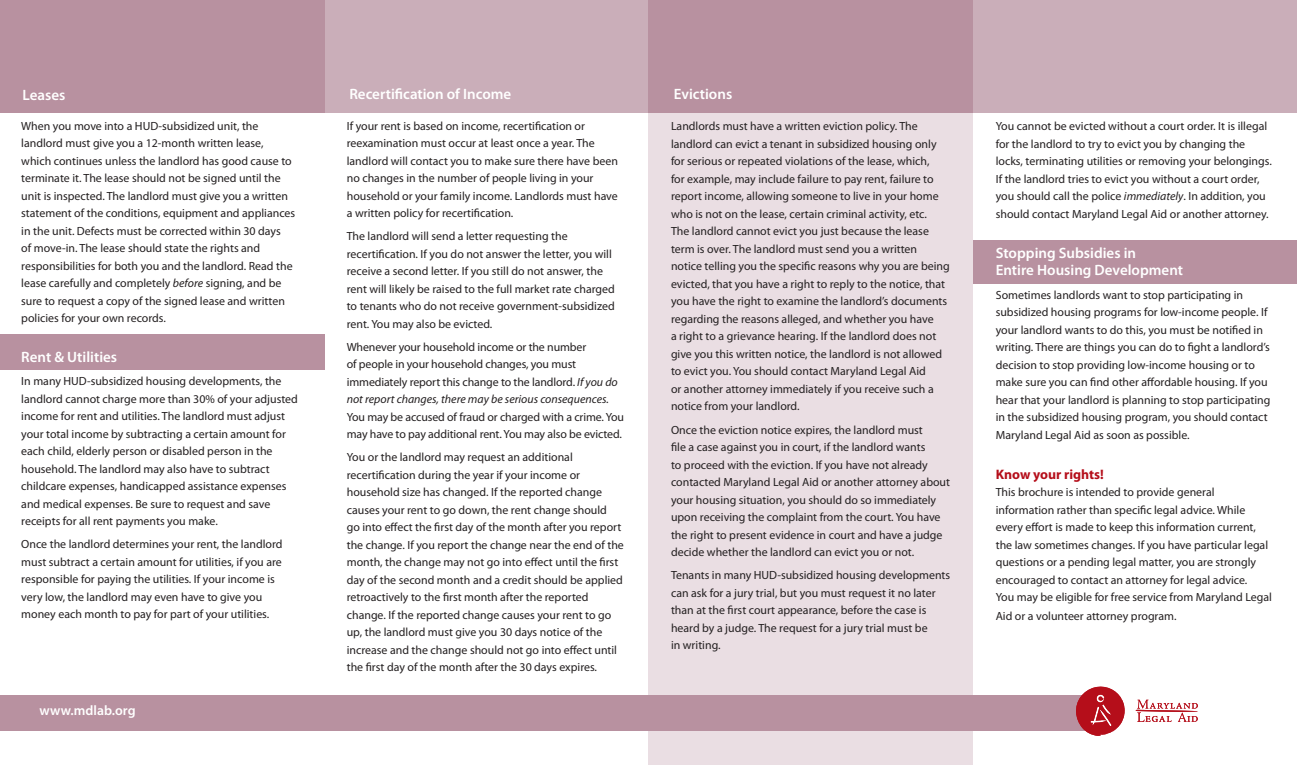
<style>
.page{position:relative;width:1297px;height:765px;background:#fff}
.page>*{position:absolute;margin:0;border:0;box-sizing:border-box;transform-origin:0 0}
.Panel_Heading_1{font:600 15px/17.5px "Myriad Pro";color:#fff}
.body_copy{font:700 13.75px "Myriad Pro";color:#b50e1a}
.head_1{font:600 13.75px "Myriad Pro";color:#fff}
.body_copy-2{font:11.88px/17.5px "Myriad Pro";color:#231f20}
.body_copy-12pt{font:11.88px/17.5px "Myriad Pro";color:#231f20}
.s1{font-style:italic}
</style>
<div class="page">
<div style="left:648px;top:0;width:324px;height:765px;background:#eadee3"></div>
<div style="left:973px;top:240px;width:323px;height:43px;background:#b891a0"></div>
<div style="left:0;top:334px;width:324px;height:36px;background:#b891a0"></div>
<div style="left:972px;top:0;width:324px;height:112px;background:#caaeb9"></div>
<div style="left:324px;top:0;width:324px;height:112px;background:#caaeb9"></div>
<div style="left:0;top:0;width:324px;height:112px;background:#b891a0"></div>
<div style="left:0;top:695px;width:1088px;height:36px;background:#b891a0"></div>
<div style="left:648px;top:0;width:324px;height:112px;background:#b891a0"></div>
<svg style="left:1076px;top:686px;width:48px;height:50px"></svg>
<svg style="left:1135px;top:700px;width:63px;height:22px"></svg>
<p class="Panel_Heading_1" style="left:22px;top:86px;width:44px">Leases</p>
<p class="body_copy-2" style="left:21px;top:117px;width:275px">When you move into a HUD-subsidized unit, the landlord must give you a 12-month written lease, which continues unless the landlord has good cause to terminate it. The lease should not be signed until the unit is inspected. The landlord must give you a written statement of the conditions, equipment and appliances in the unit. Defects must be corrected within 30 days<br>of move-in. The lease should state the rights and responsibilities for both you and the landlord. Read the lease carefully and completely <span class="s1">before</span> signing, and be sure to request a copy of the signed lease and written policies for your own records.</p>
<p class="Panel_Heading_1" style="left:21px;top:348px;width:97px">Rent &amp; Utilities</p>
<p class="body_copy-2" style="left:21px;top:372px;width:278px">In many HUD-subsidized housing developments, the landlord cannot charge more than 30% of your adjusted income for rent and utilities. The landlord must adjust your total income by subtracting a certain amount for each child, elderly person or disabled person in the household. The landlord may also have to subtract childcare expenses, handicapped assistance expenses and medical expenses. Be sure to request and save receipts for all rent payments you make.</p>
<p class="body_copy-2" style="left:21px;top:535px;width:263px">Once the landlord determines your rent, the landlord must subtract a certain amount for utilities, if you are responsible for paying the utilities. If your income is very low, the landlord may even have to give you money each month to pay for part of your utilities.</p>
<p class="head_1" style="left:39px;top:702px;width:98px">www.mdlab.org</p>
<p class="Panel_Heading_1" style="left:349px;top:85px;width:163px">Recertification of Income</p>
<p class="body_copy-2" style="left:347px;top:117px;width:272px">If your rent is based on income, recertification or reexamination must occur at least once a year. The landlord will contact you to make sure there have been no changes in the number of people living in your household or your family income. Landlords must have a written policy for recertification.</p>
<p class="body_copy-2" style="left:347px;top:227px;width:269px">The landlord will send a letter requesting the recertification. If you do not answer the letter, you will receive a second letter. If you still do not answer, the rent will likely be raised to the full market rate charged to tenants who do not receive government-subsidized rent. You may also be evicted.</p>
<p class="body_copy-2" style="left:347px;top:338px;width:279px">Whenever your household income or the number<br>of people in your household changes, you must immediately report this change to the landlord. <span class="s1">If you do not report changes, there may be serious consequences.<br></span>You may be accused of fraud or charged with a crime. You may have to pay additional rent. You may also be evicted.</p>
<p class="body_copy-2" style="left:347px;top:448px;width:278px">You or the landlord may request an additional recertification during the year if your income or household size has changed. If the reported change causes your rent to go down, the rent change should<br>go into effect the first day of the month after you report the change. If you report the change near the end of the month, the change may not go into effect until the first day of the second month and a credit should be applied retroactively to the first month after the reported change. If the reported change causes your rent to go up, the landlord must give you 30 days notice of the increase and the change should not go into effect until the first day of the month after the 30 days expires.</p>
<p class="Panel_Heading_1" style="left:673px;top:85px;width:60px">Evictions</p>
<p class="body_copy-2" style="left:671px;top:117px;width:280px">Landlords must have a written eviction policy. The landlord can evict a tenant in subsidized housing only for serious or repeated violations of the lease, which,<br>for example, may include failure to pay rent, failure to report income, allowing someone to live in your home who is not on the lease, certain criminal activity, etc.<br>The landlord cannot evict you just because the lease term is over. The landlord must send you a written notice telling you the specific reasons why you are being evicted, that you have a right to reply to the notice, that you have the right to examine the landlord’s documents regarding the reasons alleged, and whether you have<br>a right to a grievance hearing. If the landlord does not give you this written notice, the landlord is not allowed to evict you. You should contact Maryland Legal Aid<br>or another attorney immediately if you receive such a notice from your landlord.</p>
<p class="body_copy-2" style="left:671px;top:421px;width:280px">Once the eviction notice expires, the landlord must<br>file a case against you in court, if the landlord wants<br>to proceed with the eviction. If you have not already contacted Maryland Legal Aid or another attorney about your housing situation, you should do so immediately upon receiving the complaint from the court. You have the right to present evidence in court and have a judge decide whether the landlord can evict you or not.</p>
<p class="body_copy-2" style="left:671px;top:566px;width:280px">Tenants in many HUD-subsidized housing developments can ask for a jury trial, but you must request it no later than at the first court appearance, before the case is heard by a judge. The request for a jury trial must be<br>in writing.</p>
<p class="body_copy-2" style="left:995px;top:117px;width:277px">You cannot be evicted without a court order. It is illegal for the landlord to try to evict you by changing the locks, terminating utilities or removing your belongings.<br>If the landlord tries to evict you without a court order, you should call the police <span class="s1">immediately</span>. In addition, you should contact Maryland Legal Aid or another attorney.</p>
<p class="Panel_Heading_1" style="left:995px;top:244px;width:189px">Stopping Subsidies in<br>Entire Housing Development</p>
<p class="body_copy-2" style="left:995px;top:286px;width:276px">Sometimes landlords want to stop participating in subsidized housing programs for low-income people. If your landlord wants to do this, you must be notified in writing. There are things you can do to fight a landlord’s decision to stop providing low-income housing or to make sure you can find other affordable housing. If you hear that your landlord is planning to stop participating in the subsidized housing program, you should contact Maryland Legal Aid as soon as possible.</p>
<p class="body_copy" style="left:995px;top:465px;width:110px">Know your rights!</p>
<p class="body_copy-12pt" style="left:995px;top:483px;width:277px">This brochure is intended to provide general information rather than specific legal advice. While every effort is made to keep this information current, the law sometimes changes. If you have particular legal questions or a pending legal matter, you are strongly encouraged to contact an attorney for legal advice.<br>You may be eligible for free service from Maryland Legal</p>
<p class="body_copy-12pt" style="left:995px;top:607px;width:182px">Aid or a volunteer attorney program.</p>
</div>
